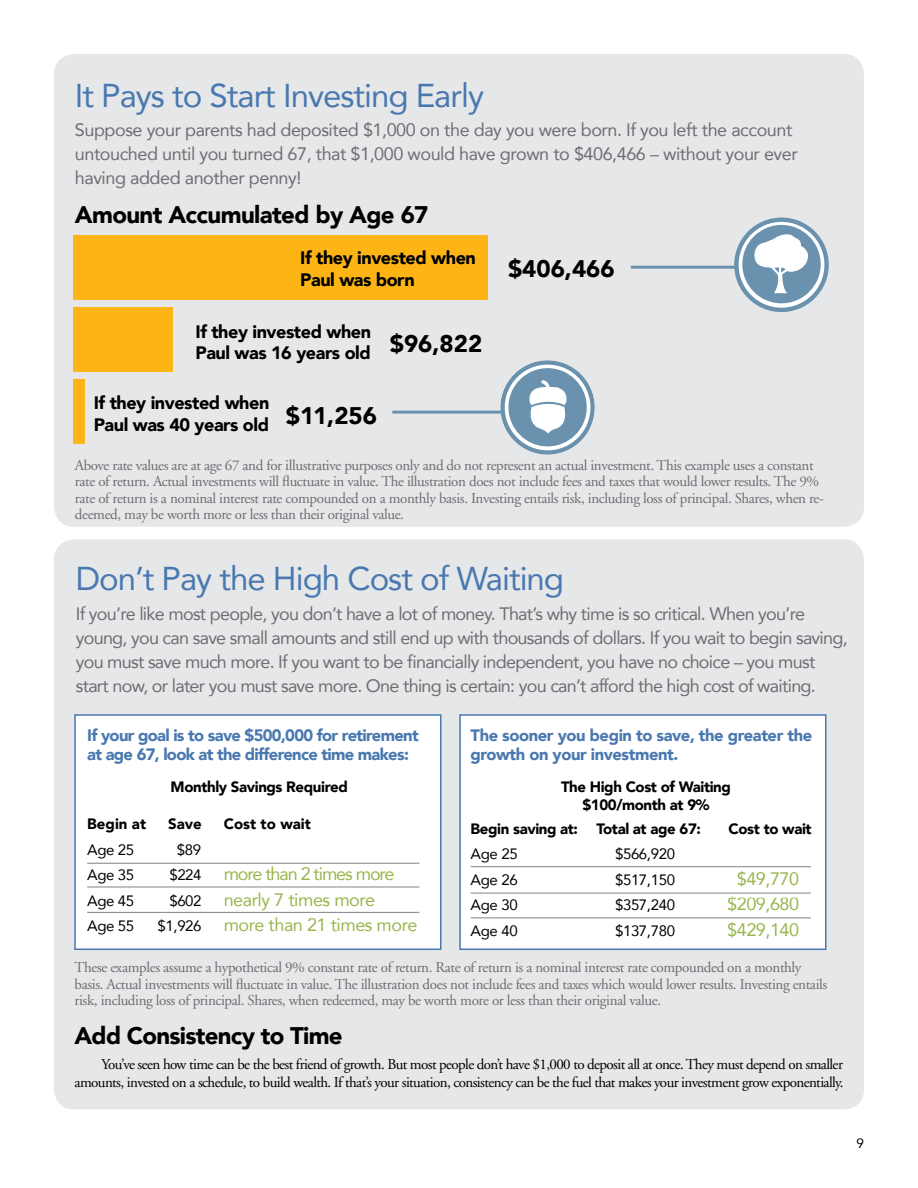
<style>
.page{position:relative;width:918px;height:1188px;background:#fff}
.page>*{position:absolute;margin:0;border:0;box-sizing:border-box;transform-origin:0 0}
.t1{font:33px "Avenir";letter-spacing:-.03em;color:#4978b0}
.t2{font:900 24px "Avenir";letter-spacing:-.025em;color:#000}
.t3{font:18px/24px "Avenir";letter-spacing:-.04em;color:#6d6e71}
.t4{font:900 18px/21.6px "Avenir";letter-spacing:-.025em;color:#000}
.t5{font:18px "Avenir";letter-spacing:-.025em;color:#99b64c}
.t6{font:18px "Avenir";letter-spacing:-.06em;color:#99b64c}
.t7{font:900 16.5px/19.8px "Avenir";letter-spacing:-.04em;color:#4978b0}
.t8{font:15px/16.5px "Adobe Garamond";letter-spacing:-.025em;color:#6d6e71}
.t9{font:15px/18px "Adobe Garamond";letter-spacing:-.04em;color:#000;text-align:right}
.t10{font:900 15px/18px "Avenir";letter-spacing:-.025em;color:#000;text-align:center}
.t11{font:15px "Avenir";letter-spacing:-.025em;color:#000}
.t12{font:900 15px "Avenir";color:#000}
.t13{font:13.5px "Avenir";color:#000}
.s1{font-size:15px;color:#000}
</style>
<div class="page">
<div style="left:54px;top:54px;width:810px;height:473px;background:#e6e7e8;border-radius:20px"></div>
<div style="left:54px;top:539px;width:810px;height:571px;background:#e6e7e8;border-radius:20px"></div>
<div style="left:74px;top:714px;width:367px;height:236px;background:#fff;border:2px solid #4978b0"></div>
<div style="left:459px;top:714px;width:367px;height:236px;background:#fff;border:2px solid #4978b0"></div>
<div style="left:74px;top:235px;width:414px;height:65px;background:#fcb515"></div>
<div style="left:74px;top:307px;width:99px;height:65px;background:#fcb515"></div>
<div style="left:74px;top:379px;width:11px;height:65px;background:#fcb515"></div>
<svg style="left:500px;top:360px;width:95px;height:95px"></svg>
<hr style="left:392px;top:411px;width:113px;height:3px;background:#6a92ae">
<hr style="left:631px;top:266px;width:112px;height:3px;background:#6a92ae">
<svg style="left:734px;top:218px;width:95px;height:94px"></svg>
<hr style="left:87px;top:863px;width:332px;height:1px;background:#808285">
<hr style="left:87px;top:887px;width:332px;height:1px;background:#808285">
<hr style="left:87px;top:912px;width:332px;height:1px;background:#808285">
<hr style="left:471px;top:866px;width:340px;height:1px;background:#808285">
<hr style="left:471px;top:893px;width:340px;height:1px;background:#808285">
<hr style="left:471px;top:918px;width:340px;height:1px;background:#808285">
<h1 class="t1" style="left:75px;top:69px;width:411px">It Pays to Start Investing Early</h1>
<p class="t3" style="left:75px;top:117px;width:724px">Suppose your parents had deposited $1,000 on the day you were born. If you left the account untouched until you turned 67, that $1,000 would have grown to $406,466 – without your ever having added another penny!</p>
<h2 class="t2" style="left:75px;top:195px;width:355px">Amount Accumulated by Age 67</h2>
<p class="t4" style="left:300px;top:247px;width:177px">If they invested when<br>Paul was born</p>
<p class="t4" style="left:195px;top:320px;width:177px">If they invested when<br>Paul was 16 years old</p>
<p class="t4" style="left:94px;top:392px;width:177px">If they invested when<br>Paul was 40 years old</p>
<h2 class="t2" style="left:286px;top:395px;width:93px">$11,256</h2>
<h2 class="t2" style="left:390px;top:323px;width:94px">$96,822</h2>
<h2 class="t2" style="left:508px;top:248px;width:108px">$406,466</h2>
<p class="t8" style="left:75px;top:457px;width:751px">Above rate values are at age 67 and for illustrative purposes only and do not represent an actual investment. This example uses a constant rate of return. Actual investments will fluctuate in value. The illustration does not include fees and taxes that would lower results. The 9% rate of return is a nominal interest rate compounded on a monthly basis. Investing entails risk, including loss of principal. Shares, when re&shy;deemed, may be worth more or less than their original value.</p>
<h1 class="t1" style="left:76px;top:552px;width:490px">Don’t Pay the High Cost of Waiting</h1>
<p class="t3" style="left:76px;top:601px;width:773px">If you’re like most people, you don’t have a lot of money. That’s why time is so critical. When you’re young, you can save small amounts and still end up with thousands of dollars. If you wait to begin saving, you must save much more. If you want to be financially independent, you have no choice – you must start now, or later you must save more. One thing is certain: you can’t afford the high cost of waiting.</p>
<p class="t7" style="left:87px;top:725px;width:333px">If your goal is to save $500,000 for retirement at age 67, look at the difference time makes:</p>
<p class="t10" style="left:171px;top:777px;width:179px">Monthly Savings Required</p>
<p class="t10" style="left:87px;top:815px;width:60px">Begin at</p>
<p class="t10" style="left:168px;top:815px;width:35px">Save</p>
<p class="t12" style="left:224px;top:811px;width:89px">Cost to wait</p>
<p class="t11" style="left:87px;top:838px;width:49px">Age 25</p>
<p class="t11" style="left:177px;top:838px;width:26px">$89</p>
<p class="t11" style="left:87px;top:863px;width:49px">Age 35</p>
<p class="t6" style="left:169px;top:860px;width:227px"><span class="s1">$224</span> more than 2 times more</p>
<p class="t11" style="left:87px;top:889px;width:49px">Age 45</p>
<p class="t5" style="left:169px;top:885px;width:207px"><span class="s1">$602</span> nearly 7 times more</p>
<p class="t11" style="left:87px;top:914px;width:49px">Age 55</p>
<p class="t5" style="left:158px;top:911px;width:261px"><span class="s1">$1,926</span> more than 21 times more</p>
<p class="t7" style="left:471px;top:725px;width:343px">The sooner you begin to save, the greater the growth on your investment.</p>
<p class="t10" style="left:561px;top:777px;width:171px">The High Cost of Waiting $100/month at 9%</p>
<p class="t10" style="left:471px;top:819px;width:232px">Begin saving at: Total at age 67:</p>
<p class="t10" style="left:729px;top:819px;width:85px">Cost to wait</p>
<p class="t11" style="left:471px;top:842px;width:49px">Age 25</p>
<p class="t11" style="left:615px;top:842px;width:61px">$566,920</p>
<p class="t11" style="left:471px;top:868px;width:49px">Age 26</p>
<p class="t11" style="left:615px;top:868px;width:61px">$517,150</p>
<p class="t5" style="left:737px;top:864px;width:64px">$49,770</p>
<p class="t11" style="left:471px;top:893px;width:49px">Age 30</p>
<p class="t11" style="left:615px;top:893px;width:61px">$357,240</p>
<p class="t5" style="left:727px;top:890px;width:73px">$209,680</p>
<p class="t11" style="left:471px;top:919px;width:49px">Age 40</p>
<p class="t11" style="left:615px;top:919px;width:61px">$137,780</p>
<p class="t5" style="left:727px;top:915px;width:73px">$429,140</p>
<p class="t8" style="left:75px;top:960px;width:754px">These examples assume a hypothetical 9% constant rate of return. Rate of return is a nominal interest rate compounded on a monthly basis. Actual investments will fluctuate in value. The illustration does not include fees and taxes which would lower results. Investing entails risk, including loss of principal. Shares, when redeemed, may be worth more or less than their original value.</p>
<h2 class="t2" style="left:75px;top:1015px;width:270px">Add Consistency to Time</h2>
<p class="t9" style="left:75px;top:1056px;width:771px">You’ve seen how time can be the best friend of growth. But most people don’t have $1,000 to deposit all at once. They must depend on smaller amounts, invested on a schedule, to build wealth. If that’s your situation, consistency can be the fuel that makes your investment grow exponentially.</p>
<p class="t13" style="left:856px;top:1132px;width:9px">9</p>
</div>
